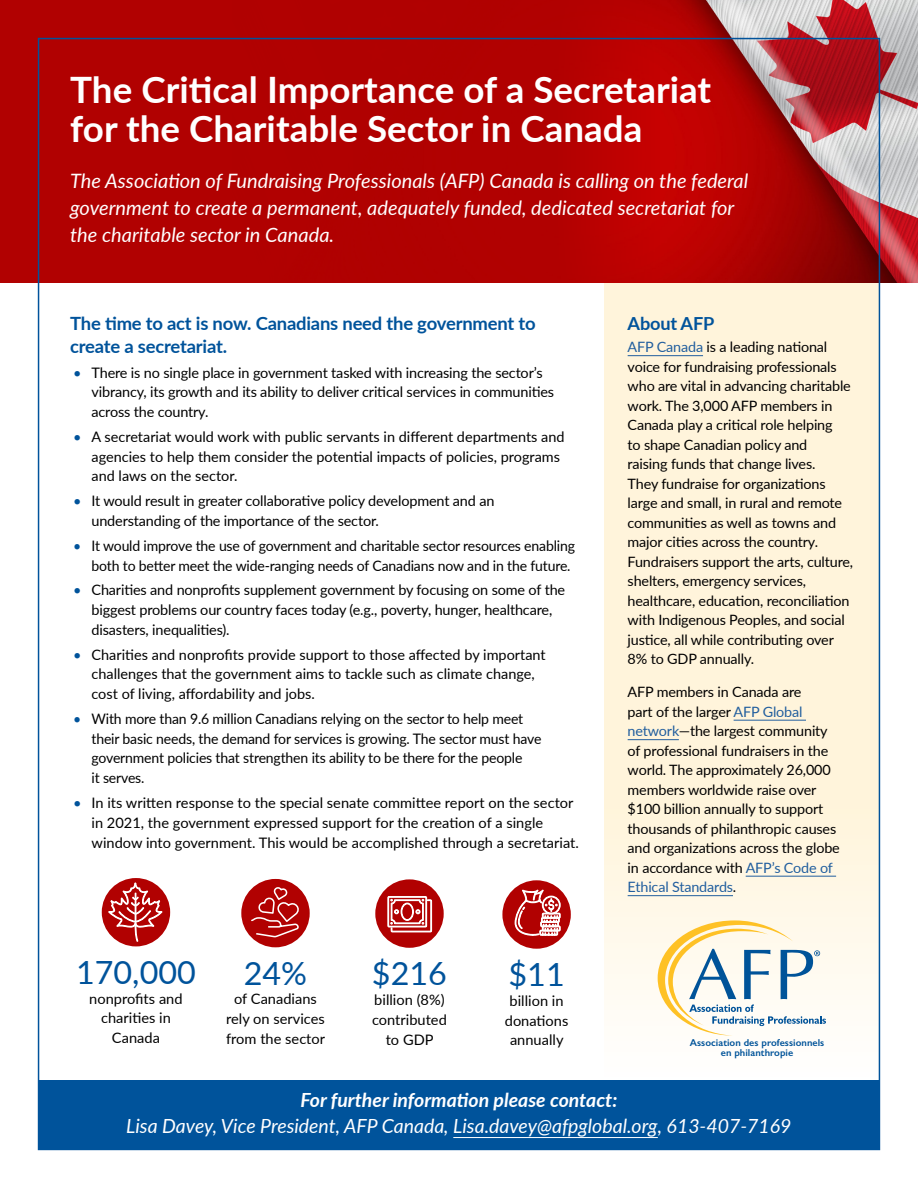
<style>
.page{position:relative;width:918px;height:1188px;background:#fff}
.page>*{position:absolute;margin:0;border:0;box-sizing:border-box;transform-origin:0 0}
.t1{font:700 36.45px/39px "Lato";color:#fff}
.t2{font:31.95px "Lato";color:#00539b}
.t3{font:italic 19.8px/27.2px "Lato";color:#fff}
.t4{font:italic 19.5px "Lato";color:#fff}
.t5{font:italic 700 19.5px "Lato";color:#fff}
.t6{font:700 18.3px/22.8px "Lato";letter-spacing:-.01em;color:#00539b}
.t7{font:700 18px "Lato";letter-spacing:-.01em;color:#00539b}
.t8{font:14.4px/19.8px "Lato";letter-spacing:-.01em;color:#000}
.t9{font:14.25px/19.5px "Lato";letter-spacing:-.01em;color:#000}
.t10{font:600 10.05px/10.1px "Gill Sans";letter-spacing:.005em;color:#005399;text-align:center}
.s1{color:#00539b}
.s2{color:#215e9e}
</style>
<div class="page">
<div style="left:0;top:0;width:918px;height:283px;background:#b10101"></div>
<img style="left:233px;top:0;width:685px;height:283px">
<div style="left:604px;top:283px;width:275px;height:827px;background:linear-gradient(to bottom,#fff2d3,#fffaf0)"></div>
<div style="left:39px;top:1081px;width:840px;height:68px;background:#00539b"></div>
<hr style="left:453px;top:1137px;width:205px;height:1px;background:#fff">
<hr style="left:628px;top:355px;width:75px;height:1px;background:#215e9e">
<hr style="left:734px;top:720px;width:72px;height:1px;background:#215e9e">
<hr style="left:628px;top:739px;width:51px;height:1px;background:#215e9e">
<hr style="left:746px;top:876px;width:90px;height:1px;background:#215e9e">
<hr style="left:628px;top:895px;width:105px;height:1px;background:#215e9e">
<svg style="left:658px;top:920px;width:168px;height:116px"></svg>
<div style="left:102px;top:878px;width:68px;height:68px;background:#b10101;border-radius:50%"></div>
<svg style="left:108px;top:883px;width:54px;height:60px"></svg>
<div style="left:241px;top:879px;width:69px;height:68px;background:#b10101;border-radius:50%"></div>
<svg style="left:250px;top:886px;width:52px;height:52px"></svg>
<div style="left:502px;top:880px;width:69px;height:69px;background:#b10101;border-radius:50%"></div>
<svg style="left:515px;top:890px;width:46px;height:46px"></svg>
<div style="left:375px;top:879px;width:69px;height:69px;background:#b10101;border-radius:50%"></div>
<svg style="left:388px;top:896px;width:44px;height:36px"></svg>
<h1 class="t1" style="left:70px;top:68px;width:643px">The Critical Importance of a Secretariat for the Charitable Sector in Canada</h1>
<h3 class="t3" style="left:70px;top:166px;width:680px">The Association of Fundraising Professionals (AFP) Canada is calling on the federal government to create a permanent, adequately funded, dedicated secretariat for the charitable sector in Canada.</h3>
<p class="t6" style="left:70px;top:311px;width:467px">The time to act is now. Canadians need the government to create a secretariat.</p>
<p class="t8" style="left:92px;top:362px;width:464px;text-indent:-18px"><span class="s1">•</span> There is no single place in government tasked with increasing the sector’s vibrancy, its growth and its ability to deliver critical services in communities across the country.</p>
<p class="t8" style="left:92px;top:426px;width:475px;text-indent:-18px"><span class="s1">•</span> A secretariat would work with public servants in different departments and agencies to help them consider the potential impacts of policies, programs and laws on the sector.</p>
<p class="t8" style="left:92px;top:490px;width:404px;text-indent:-18px"><span class="s1">•</span> It would result in greater collaborative policy development and an understanding of the importance of the sector.</p>
<p class="t8" style="left:92px;top:535px;width:485px;text-indent:-18px"><span class="s1">•</span> It would improve the use of government and charitable sector resources enabling both to better meet the wide-ranging needs of Canadians now and in the future.</p>
<p class="t8" style="left:92px;top:580px;width:475px;text-indent:-18px"><span class="s1">•</span> Charities and nonprofits supplement government by focusing on some of the biggest problems our country faces today (e.g., poverty, hunger, healthcare, disasters, inequalities).</p>
<p class="t8" style="left:92px;top:644px;width:456px;text-indent:-18px"><span class="s1">•</span> Charities and nonprofits provide support to those affected by important challenges that the government aims to tackle such as climate change, cost of living, affordability and jobs.</p>
<p class="t8" style="left:92px;top:708px;width:451px;text-indent:-18px"><span class="s1">•</span> With more than 9.6 million Canadians relying on the sector to help meet their basic needs, the demand for services is growing. The sector must have government policies that strengthen its ability to be there for the people<br>it serves.</p>
<p class="t8" style="left:92px;top:792px;width:489px;text-indent:-18px"><span class="s1">•</span> In its written response to the special senate committee report on the sector in 2021, the government expressed support for the creation of a single window into government. This would be accomplished through a secretariat.</p>
<h2 class="t2" style="left:76px;top:949px;width:121px">170,000</h2>
<p class="t8" style="left:89px;top:988px;width:95px;text-align:center">nonprofits and charities in<br>Canada</p>
<h2 class="t2" style="left:244px;top:950px;width:65px">24%</h2>
<p class="t8" style="left:226px;top:989px;width:101px;text-align:center">of Canadians rely on services from the sector</p>
<h2 class="t2" style="left:372px;top:951px;width:77px">$216</h2>
<p class="t8" style="left:372px;top:989px;width:76px;text-align:center">billion (8%) contributed to GDP</p>
<h2 class="t2" style="left:508px;top:952px;width:58px">$11</h2>
<p class="t8" style="left:505px;top:990px;width:65px;text-align:center">billion in donations annually</p>
<p class="t7" style="left:628px;top:310px;width:88px">About AFP</p>
<p class="t9" style="left:628px;top:337px;width:227px"><span class="s2">AFP Canada</span> is a leading national voice for fundraising professionals who are vital in advancing charitable work. The 3,000 AFP members in Canada play a critical role helping<br>to shape Canadian policy and<br>raising funds that change lives.<br>They fundraise for organizations large and small, in rural and remote communities as well as towns and major cities across the country.<br>Fundraisers support the arts, culture, shelters, emergency services, healthcare, education, reconciliation with Indigenous Peoples, and social justice, all while contributing over 8% to GDP annually.</p>
<p class="t9" style="left:628px;top:682px;width:214px">AFP members in Canada are<br>part of the larger <span class="s2">AFP Global network</span>—the largest community of professional fundraisers in the world. The approximately 26,000 members worldwide raise over $100 billion annually to support thousands of philanthropic causes and organizations across the globe in accordance with <span class="s2">AFP’s Code of<br>Ethical Standards</span>.</p>
<p class="t10" style="left:690px;top:1038px;width:136px">Association des professionnels en philanthropie</p>
<h3 class="t5" style="left:301px;top:1086px;width:318px">For further information please contact:</h3>
<h3 class="t4" style="left:126px;top:1112px;width:667px">Lisa Davey, Vice President, AFP Canada, Lisa.davey@afpglobal.org, 613-407-7169</h3>
</div>
